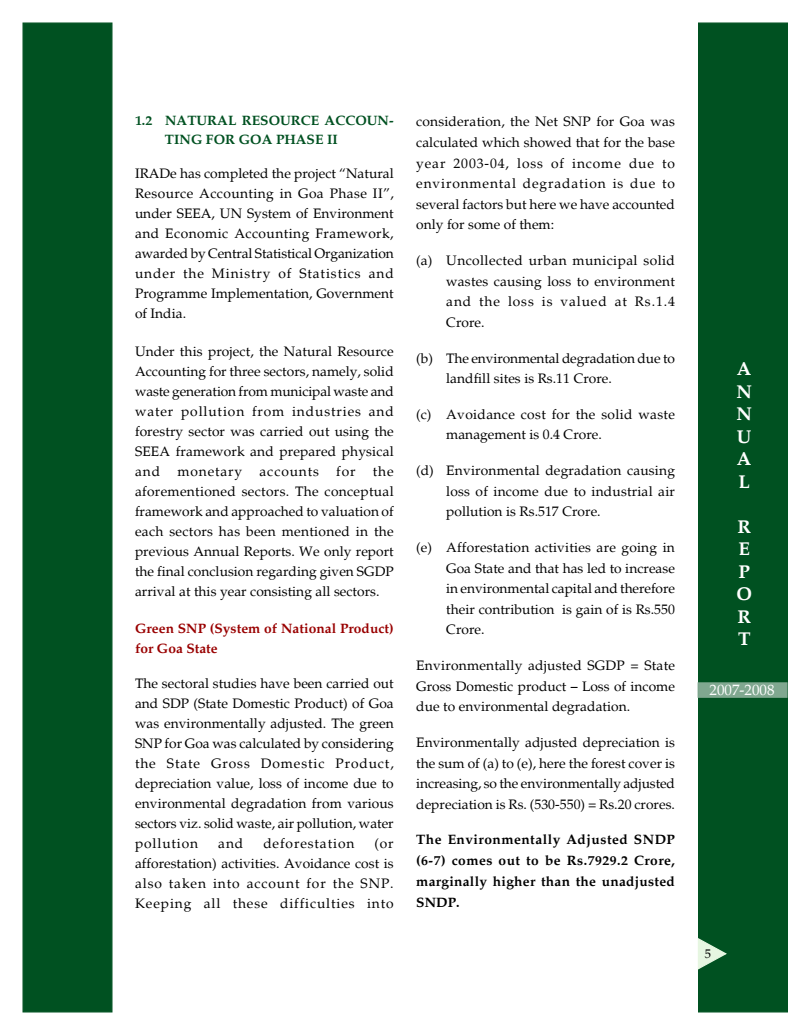
<style>
.page{position:relative;width:810px;height:1035px;background:#fff}
.page>*{position:absolute;margin:0;border:0;box-sizing:border-box;transform-origin:0 0}
.t1{font:700 18.75px/22.5px "Palatino";color:#fff;text-align:justify}
.t2{font:15px "Palatino";color:#fff}
.t3{font:13.75px/20px "Palatino";letter-spacing:.005em;color:#000;text-align:justify}
.t4{font:700 13.75px/21px "Palatino";letter-spacing:.02em;color:#000;text-align:justify}
.t5{font:13.75px/20.5px "Palatino";letter-spacing:.025em;color:#000}
.t6{font:700 13.75px/20px "Palatino";color:#900}
.t7{font:700 13.75px/18.8px "Palatino";letter-spacing:.005em;color:#005121}
.t8{font:13.75px "Palatino";letter-spacing:.065em;color:#000}
.t9{font:12.5px "Palatino";color:#000}
</style>
<div class="page">
<div style="left:22px;top:22px;width:91px;height:990px;background:#005121;border:1px solid #005121"></div>
<div style="left:698px;top:22px;width:90px;height:990px;background:#005121"></div>
<div style="left:698px;top:682px;width:90px;height:16px;background:#80a890;border:1px solid #80a890"></div>
<svg style="left:698px;top:937px;width:29px;height:34px"></svg>
<p class="t7" style="left:165px;top:111px;width:230px;text-indent:-30px">1.2 NATURAL RESOURCE ACCOUN-<br>TING FOR GOA PHASE II</p>
<p class="t3" style="left:135px;top:164px;width:260px">IRADe has completed the project “Natural Resource Accounting in Goa Phase II”, under SEEA, UN System of Environment and Economic Accounting Framework, awarded by Central Statistical Organization under the Ministry of Statistics and Programme Implementation, Government of India.</p>
<p class="t3" style="left:135px;top:341px;width:260px">Under this project, the Natural Resource Accounting for three sectors, namely, solid waste generation from municipal waste and water pollution from industries and forestry sector was carried out using the SEEA framework and prepared physical and</p>
<p class="t8" style="left:177px;top:463px;width:66px">monetary</p>
<p class="t8" style="left:260px;top:463px;width:61px">accounts</p>
<p class="t3" style="left:336px;top:461px;width:21px">for</p>
<p class="t3" style="left:135px;top:461px;width:260px;text-indent:238px">the aforementioned sectors. The conceptual framework and approached to valuation of each sectors has been mentioned in the previous Annual Reports. We only report the final conclusion regarding given SGDP arrival at this year consisting all sectors.</p>
<p class="t6" style="left:135px;top:619px;width:260px">Green SNP (System of National Product) for Goa State</p>
<p class="t3" style="left:135px;top:674px;width:260px">The sectoral studies have been carried out and SDP (State Domestic Product) of Goa was environmentally adjusted. The green SNP for Goa was calculated by considering the State Gross Domestic Product, depreciation value, loss of income due to environmental degradation from various sectors viz. solid waste, air pollution, water pollution</p>
<p class="t3" style="left:218px;top:834px;width:27px">and</p>
<p class="t8" style="left:263px;top:835px;width:93px">deforestation</p>
<p class="t3" style="left:135px;top:834px;width:260px;text-indent:239px">(or afforestation) activities. Avoidance cost is also taken into account for the SNP.<br>Keeping all these difficulties into</p>
<p class="t3" style="left:416px;top:111px;width:260px;line-height:20.6px">consideration, the Net SNP for Goa was calculated which showed that for the base year 2003-04, loss of income due to environmental degradation is due to several factors but here we have accounted only for some of them:</p>
<p class="t3" style="left:446px;top:250px;width:230px;line-height:20.6px;text-indent:-30px">(a) Uncollected urban municipal solid wastes causing loss to environment and the loss is valued at Rs.1.4<br>Crore.</p>
<p class="t3" style="left:446px;top:348px;width:230px;line-height:20.5px;text-indent:-30px">(b) The environmental degradation due to landfill sites is Rs.11 Crore.</p>
<p class="t5" style="left:446px;top:404px;width:230px;text-indent:-30px">(c) Avoidance cost for the solid waste management is 0.4 Crore.</p>
<p class="t3" style="left:446px;top:460px;width:230px;line-height:20.6px;text-indent:-30px">(d) Environmental degradation causing loss of income due to industrial air pollution is Rs.517 Crore.</p>
<p class="t3" style="left:446px;top:537px;width:230px;line-height:20.6px;text-indent:-30px">(e) Afforestation activities are going in Goa State and that has led to increase in environmental capital and therefore their contribution is gain of is Rs.550<br>Crore.</p>
<p class="t3" style="left:416px;top:655px;width:260px;line-height:20.6px">Environmentally adjusted SGDP = State Gross Domestic product – Loss of income due to environmental degradation.</p>
<p class="t3" style="left:416px;top:732px;width:260px;line-height:20.6px">Environmentally adjusted depreciation is the sum of (a) to (e), here the forest cover is increasing, so the environmentally adjusted depreciation is Rs. (530-550) = Rs.20 crores.</p>
<p class="t4" style="left:416px;top:829px;width:260px">The Environmentally Adjusted SNDP (6-7) comes out to be Rs.7929.2 Crore, marginally higher than the unadjusted SNDP.</p>
<h1 class="t1" style="left:736px;top:358px;width:17px">A N N U A L</h1>
<h1 class="t1" style="left:736px;top:515px;width:17px">R E P O R T</h1>
<p class="t2" style="left:710px;top:681px;width:66px">2007-2008</p>
<p class="t9" style="left:705px;top:946px;width:8px">5</p>
</div>
